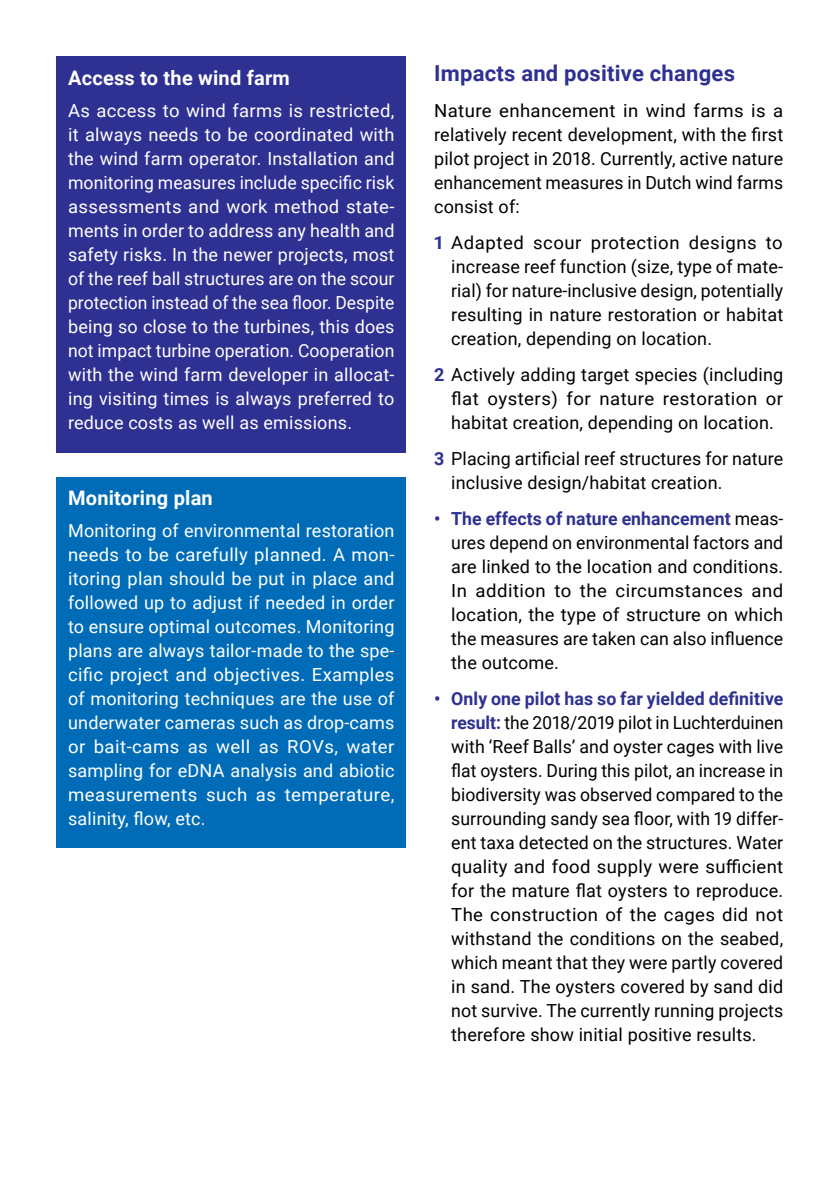
<style>
.page{position:relative;width:840px;height:1191px;background:#fff}
.page>*{position:absolute;margin:0;border:0;box-sizing:border-box;transform-origin:0 0}
.t1{font:700 22px "Roboto";letter-spacing:.01em;color:#2e3092}
.t2{font:700 20px "Roboto";letter-spacing:.01em;color:#fff}
.t3{font:18px/24px "Roboto";letter-spacing:.01em;color:#000;text-align:justify}
.t4{font:18px/24px "Roboto";letter-spacing:.01em;color:#fff;text-align:justify}
.s1{font-weight:700;color:#2e3092}
</style>
<div class="page">
<div style="left:57px;top:57px;width:348px;height:396px;background:#2e3092"></div>
<div style="left:57px;top:477px;width:348px;height:370px;background:#006cb7"></div>
<p class="t2" style="left:68px;top:64px;width:223px">Access to the wind farm</p>
<p class="t4" style="left:68px;top:98px;width:328px">As access to wind farms is restricted, it always needs to be coordinated with the wind farm operator. Installation and monitoring measures include specific risk assessments and work method state&shy;ments in order to address any health and safety risks. In the newer projects, most of the reef ball structures are on the scour protection instead of the sea floor. Despite being so close to the turbines, this does not impact turbine operation. Cooperation with the wind farm developer in allocat&shy;ing visiting times is always preferred to reduce costs as well as emissions.</p>
<p class="t2" style="left:68px;top:484px;width:146px">Monitoring plan</p>
<p class="t4" style="left:68px;top:518px;width:328px">Monitoring of environmental restoration needs to be carefully planned. A mon&shy;itoring plan should be put in place and followed up to adjust if needed in order to ensure optimal outcomes. Monitoring plans are always tailor-made to the spe&shy;cific project and objectives. Examples of monitoring techniques are the use of underwater cameras such as drop-cams or bait-cams as well as ROVs, water sampling for eDNA analysis and abiotic measurements such as temperature, salinity, flow, etc.</p>
<p class="t1" style="left:434px;top:57px;width:302px">Impacts and positive changes</p>
<p class="t3" style="left:434px;top:98px;width:350px">Nature enhancement in wind farms is a relatively recent development, with the first pilot project in 2018. Currently, active nature enhancement measures in Dutch wind farms consist of:</p>
<p class="t3" style="left:451px;top:230px;width:333px;text-indent:-17px"><span class="s1">1</span> Adapted scour protection designs to increase reef function (size, type of mate&shy;rial) for nature-inclusive design, potentially resulting in nature restoration or habitat creation, depending on location.</p>
<p class="t3" style="left:451px;top:362px;width:333px;text-indent:-17px"><span class="s1">2</span> Actively adding target species (including flat oysters) for nature restoration or habitat creation, depending on location.</p>
<p class="t3" style="left:451px;top:446px;width:333px;text-indent:-17px"><span class="s1">3</span> Placing artificial reef structures for nature inclusive design/habitat creation.</p>
<p class="t3" style="left:451px;top:506px;width:333px;text-indent:-17px"><span class="s1">• The effects of nature enhancement</span> meas&shy;ures depend on environmental factors and are linked to the location and conditions.<br>In addition to the circumstances and location, the type of structure on which the measures are taken can also influence the outcome.</p>
<p class="t3" style="left:451px;top:686px;width:333px;text-indent:-17px"><span class="s1">• Only one pilot has so far yielded definitive result:</span> the 2018/2019 pilot in Luchterduinen with ‘Reef Balls’ and oyster cages with live flat oysters. During this pilot, an increase in biodiversity was observed compared to the surrounding sandy sea floor, with 19 differ&shy;ent taxa detected on the structures. Water quality and food supply were sufficient for the mature flat oysters to reproduce.<br>The construction of the cages did not withstand the conditions on the seabed, which meant that they were partly covered in sand. The oysters covered by sand did not survive. The currently running projects therefore show initial positive results.</p>
</div>
